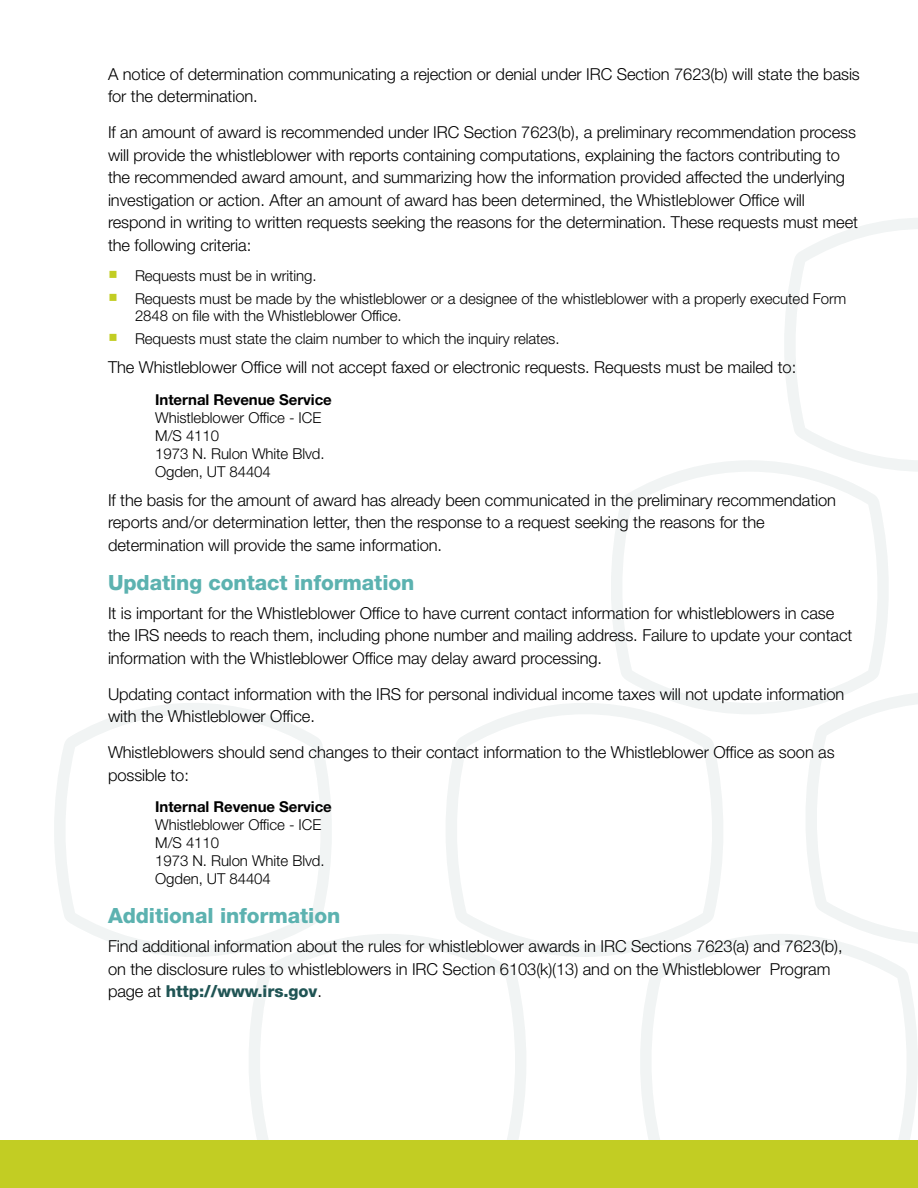
<style>
.page{position:relative;width:918px;height:1188px;background:#fff}
.page>*{position:absolute;margin:0;border:0;box-sizing:border-box;transform-origin:0 0}
.t1{font:800 21px "Helvetica Neue LT Std";letter-spacing:-.005em;color:#5cb2b0}
.t2{font:300 16.5px/22.5px "Helvetica Neue LT Std";letter-spacing:-.005em;color:#000}
.t3{font:300 15px/18px "Helvetica Neue LT Std";letter-spacing:-.005em;color:#000}
.s1{font-weight:700}
.s2{font-weight:800;color:#205454}
</style>
<div class="page">
<svg style="left:640px;top:934px;width:278px;height:206px"></svg>
<svg style="left:446px;top:703px;width:279px;height:254px"></svg>
<svg style="left:804px;top:693px;width:114px;height:252px"></svg>
<svg style="left:609px;top:460px;width:281px;height:254px"></svg>
<svg style="left:783px;top:218px;width:135px;height:254px"></svg>
<svg style="left:249px;top:934px;width:279px;height:206px"></svg>
<svg style="left:54px;top:703px;width:279px;height:254px"></svg>
<div style="left:0;top:1140px;width:918px;height:48px;background:#c2cd23"></div>
<p class="t2" style="left:108px;top:62px;width:753px">A notice of determination communicating a rejection or denial under IRC Section 7623(b) will state the basis for the determination.</p>
<p class="t2" style="left:108px;top:121px;width:752px">If an amount of award is recommended under IRC Section 7623(b), a preliminary recommendation process will provide the whistleblower with reports containing computations, explaining the factors contributing to the recommended award amount, and summarizing how the information provided affected the underlying investigation or action. After an amount of award has been determined, the Whistleblower Office will respond in writing to written requests seeking the reasons for the determination. These requests must meet the following criteria:</p>
<p class="t3" style="left:135px;top:266px;width:183px">Requests must be in writing.</p>
<p class="t3" style="left:135px;top:290px;width:713px;line-height:16.5px">Requests must be made by the whistleblower or a designee of the whistleblower with a properly executed Form<br>2848 on file with the Whistleblower Office.</p>
<p class="t3" style="left:135px;top:329px;width:426px">Requests must state the claim number to which the inquiry relates.</p>
<p class="t2" style="left:108px;top:356px;width:690px">The Whistleblower Office will not accept faxed or electronic requests. Requests must be mailed to:</p>
<p class="t3" style="left:155px;top:390px;width:178px"><span class="s1">Internal Revenue Service<br></span>Whistleblower Office - ICE<br>M/S 4110<br>1973 N. Rulon White Blvd.<br>Ogden, UT 84404</p>
<p class="t2" style="left:108px;top:488px;width:730px">If the basis for the amount of award has already been communicated in the preliminary recommendation reports and/or determination letter, then the response to a request seeking the reasons for the determination will provide the same information.</p>
<h2 class="t1" style="left:108px;top:570px;width:308px">Updating contact information</h2>
<p class="t2" style="left:108px;top:601px;width:746px">It is important for the Whistleblower Office to have current contact information for whistleblowers in case the IRS needs to reach them, including phone number and mailing address. Failure to update your contact information with the Whistleblower Office may delay award processing.</p>
<p class="t2" style="left:108px;top:682px;width:738px">Updating contact information with the IRS for personal individual income taxes will not update information with the Whistleblower Office.</p>
<p class="t2" style="left:108px;top:741px;width:728px">Whistleblowers should send changes to their contact information to the Whistleblower Office as soon as possible to:</p>
<p class="t3" style="left:155px;top:798px;width:178px"><span class="s1">Internal Revenue Service<br></span>Whistleblower Office - ICE<br>M/S 4110<br>1973 N. Rulon White Blvd.<br>Ogden, UT 84404</p>
<h2 class="t1" style="left:108px;top:903px;width:234px">Additional information</h2>
<p class="t2" style="left:108px;top:935px;width:736px">Find additional information about the rules for whistleblower awards in IRC Sections 7623(a) and 7623(b), on the disclosure rules to whistleblowers in IRC Section 6103(k)(13) and on the Whistleblower Program page at <span class="s2">http://www.irs.gov</span>.</p>
</div>
